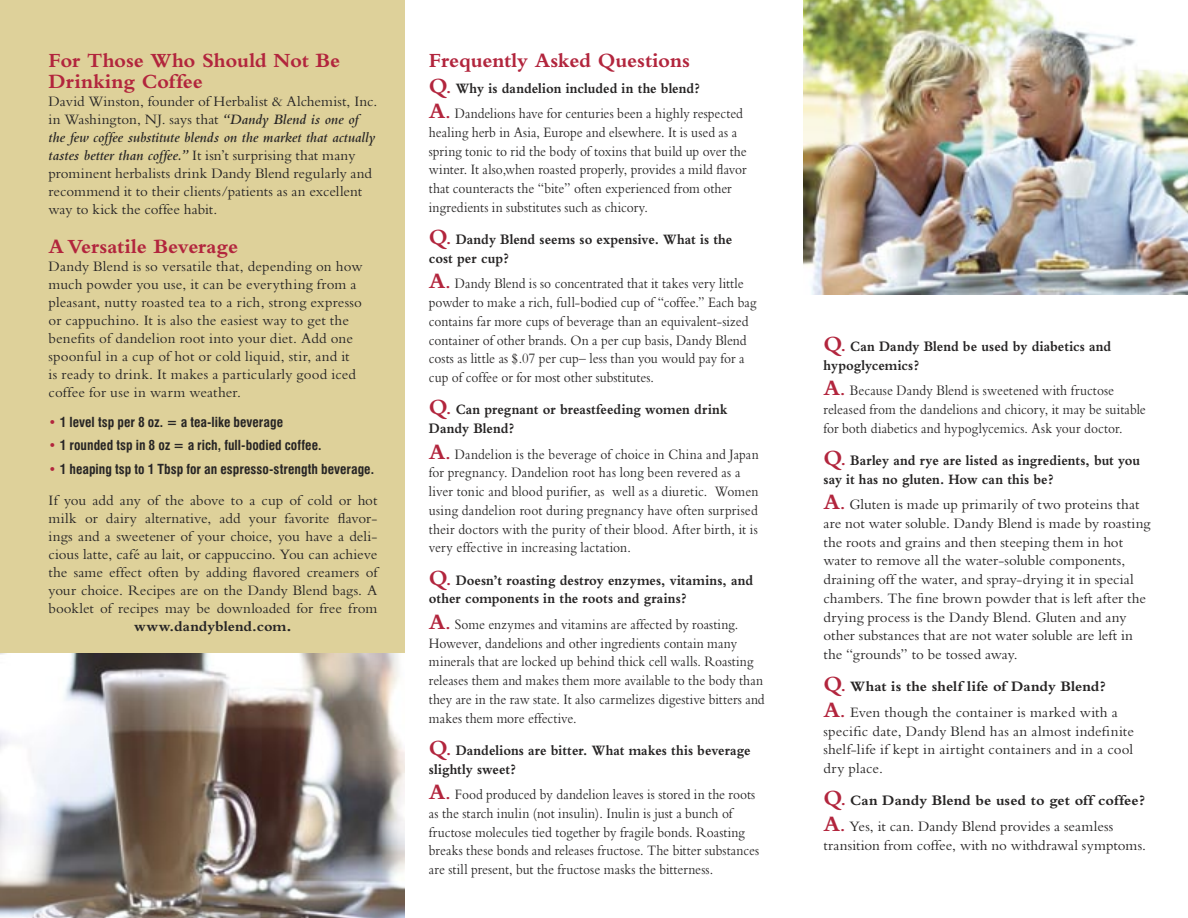
<style>
.page{position:relative;width:1188px;height:918px;background:#fff}
.page>*{position:absolute;margin:0;border:0;box-sizing:border-box;transform-origin:0 0}
.t1{font:700 21px "Bembo";letter-spacing:-.005em;color:#b2253d}
.t2{font:15px/18px "Bembo";letter-spacing:.005em;color:#272525}
.t3{font:15px/18.8px "Bembo";letter-spacing:.005em;color:#272525;scale:.9 1}
.t4{font:700 15px/18.8px "Bembo";letter-spacing:.005em;color:#272525;scale:.9 1}
.t5{font:700 15px "Bembo";letter-spacing:.005em;color:#272525}
.t6{font:700 condensed 13.5px "Swiss 721 BT";color:#272525}
.s1{font-weight:600;font-style:italic}
.s2{color:#b2253d}
.s3{font-weight:700}
.s4{font-weight:700;font-size:16.5px}
.s5{font-size:22.5px;color:#b2253d}
.s6{font-size:16.5px;color:#b2253d}
.s7{font-weight:700;font-size:22.5px;color:#b2253d}
.s8{font-weight:700;font-size:16.5px;color:#b2253d}
</style>
<div class="page">
<div style="left:0;top:0;width:405px;height:918px;background:#ded19a"></div>
<img style="left:803px;top:0;width:385px;height:295px">
<img style="left:0;top:653px;width:404px;height:265px">
<p class="t1" style="left:49px;top:49px;width:293px">For Those Who Should Not Be</p>
<p class="t1" style="left:49px;top:70px;width:156px">Drinking Coffee</p>
<p class="t2" style="left:49px;top:92px;width:330px">David Winston, founder of Herbalist &amp; Alchemist, Inc. in Washington, NJ. says that <span class="s1">“Dandy Blend is one of the few coffee substitute blends on the market that actually tastes better than coffee.”</span> It isn’t surprising that many prominent herbalists drink Dandy Blend regularly and recommend it to their clients/patients as an excellent way to kick the coffee habit.</p>
<p class="t1" style="left:49px;top:235px;width:191px">A Versatile Beverage</p>
<p class="t2" style="left:49px;top:257px;width:315px">Dandy Blend is so versatile that, depending on how much powder you use, it can be everything from a pleasant, nutty roasted tea to a rich, strong expresso or cappuchino. It is also the easiest way to get the benefits of dandelion root into your diet. Add one spoonful in a cup of hot or cold liquid, stir, and it<br>is ready to drink. It makes a particularly good iced coffee for use in warm weather.</p>
<p class="t6" style="left:49px;top:414px;width:236px"><span class="s2">•</span> 1 level tsp per 8 oz. = a tea-like beverage</p>
<p class="t6" style="left:49px;top:437px;width:274px"><span class="s2">•</span> 1 rounded tsp in 8 oz = a rich, full-bodied coffee.</p>
<p class="t6" style="left:49px;top:461px;width:327px"><span class="s2">•</span> 1 heaping tsp to 1 Tbsp for an espresso-strength beverage.</p>
<p class="t2" style="left:49px;top:491px;width:330px;text-align:center">If you add any of the above to a cup of cold or hot milk or dairy alternative, add your favorite flavor&shy;ings and a sweetener of your choice, you have a deli&shy;cious latte, café au lait, or cappuccino. You can achieve the same effect often by adding flavored creamers of your choice. Recipes are on the Dandy Blend bags. A booklet of recipes may be downloaded for free from <span class="s3">www.dandyblend.com</span><span class="s4">.</span></p>
<p class="t1" style="left:429px;top:49px;width:263px">Frequently Asked Questions</p>
<p class="t4" style="left:429px;top:78px;width:303px"><span class="s5">Q</span><span class="s6">.</span> Why is dandelion included in the blend?</p>
<p class="t3" style="left:429px;top:104px;width:355px"><span class="s7">A</span><span class="s8">.</span> Dandelions have for centuries been a highly respected healing herb in Asia, Europe and elsewhere. It is used as a spring tonic to rid the body of toxins that build up over the winter. It also,when roasted properly, provides a mild flavor that counteracts the “bite” often experienced from other ingredients in substitutes such as chicory.</p>
<p class="t4" style="left:429px;top:230px;width:339px"><span class="s5">Q</span><span class="s6">.</span> Dandy Blend seems so expensive. What is the cost per cup?</p>
<p class="t3" style="left:429px;top:274px;width:365px"><span class="s7">A</span><span class="s8">.</span> Dandy Blend is so concentrated that it takes very little powder to make a rich, full-bodied cup of “coffee.” Each bag contains far more cups of beverage than an equivalent-sized container of other brands. On a per cup basis, Dandy Blend costs as little as $.07 per cup– less than you would pay for a cup of coffee or for most other substitutes.</p>
<p class="t4" style="left:429px;top:400px;width:333px"><span class="s5">Q</span><span class="s6">.</span> Can pregnant or breastfeeding women drink<br>Dandy Blend?</p>
<p class="t3" style="left:429px;top:444px;width:368px"><span class="s7">A</span><span class="s8">.</span> Dandelion is the beverage of choice in China and Japan for pregnancy. Dandelion root has long been revered as a liver tonic and blood purifier, as well as a diuretic. Women using dandelion root during pregnancy have often surprised their doctors with the purity of their blood. After birth, it is very effective in increasing lactation.</p>
<p class="t4" style="left:429px;top:570px;width:362px"><span class="s5">Q</span><span class="s6">.</span> Doesn’t roasting destroy enzymes, vitamins, and other components in the roots and grains?</p>
<p class="t3" style="left:429px;top:615px;width:375px"><span class="s7">A</span><span class="s8">.</span> Some enzymes and vitamins are affected by roasting.<br>However, dandelions and other ingredients contain many minerals that are locked up behind thick cell walls. Roasting releases them and makes them more available to the body than they are in the raw state. It also carmelizes digestive bitters and makes them more effective.</p>
<p class="t4" style="left:429px;top:741px;width:359px"><span class="s5">Q</span><span class="s6">.</span> Dandelions are bitter. What makes this beverage slightly sweet?</p>
<p class="t3" style="left:429px;top:785px;width:369px"><span class="s7">A</span><span class="s8">.</span> Food produced by dandelion leaves is stored in the roots as the starch inulin (not insulin). Inulin is just a bunch of fructose molecules tied together by fragile bonds. Roasting breaks these bonds and releases fructose. The bitter substances are still present, but the fructose masks the bitterness.</p>
<p class="t4" style="left:824px;top:337px;width:321px"><span class="s5">Q</span><span class="s6">.</span> Can Dandy Blend be used by diabetics and hypoglycemics?</p>
<p class="t3" style="left:824px;top:381px;width:360px"><span class="s7">A</span><span class="s8">.</span> Because Dandy Blend is sweetened with fructose released from the dandelions and chicory, it may be suitable for both diabetics and hypoglycemics. Ask your doctor.</p>
<p class="t4" style="left:824px;top:451px;width:353px"><span class="s5">Q</span><span class="s6">.</span> Barley and rye are listed as ingredients, but you say it has no gluten. How can this be?</p>
<p class="t2" style="left:824px;top:495px;width:329px;line-height:18.8px"><span class="s7">A</span><span class="s8">.</span> Gluten is made up primarily of two proteins that are not water soluble. Dandy Blend is made by roasting the roots and grains and then steeping them in hot water to remove all the water-soluble components, draining off the water, and spray-drying it in special chambers. The fine brown powder that is left after the drying process is the Dandy Blend. Gluten and any other substances that are not water soluble are left in the “grounds” to be tossed away.</p>
<p class="t5" style="left:824px;top:678px;width:284px"><span class="s5">Q</span><span class="s6">.</span> What is the shelf life of Dandy Blend?</p>
<p class="t2" style="left:824px;top:703px;width:312px;line-height:18.8px"><span class="s7">A</span><span class="s8">.</span> Even though the container is marked with a specific date, Dandy Blend has an almost indefinite shelf-life if kept in airtight containers and in a cool dry place.</p>
<p class="t5" style="left:824px;top:792px;width:323px"><span class="s5">Q</span><span class="s6">.</span> Can Dandy Blend be used to get off coffee?</p>
<p class="t2" style="left:824px;top:817px;width:324px;line-height:18.8px"><span class="s7">A</span><span class="s8">.</span> Yes, it can. Dandy Blend provides a seamless transition from coffee, with no withdrawal symptoms.</p>
</div>
